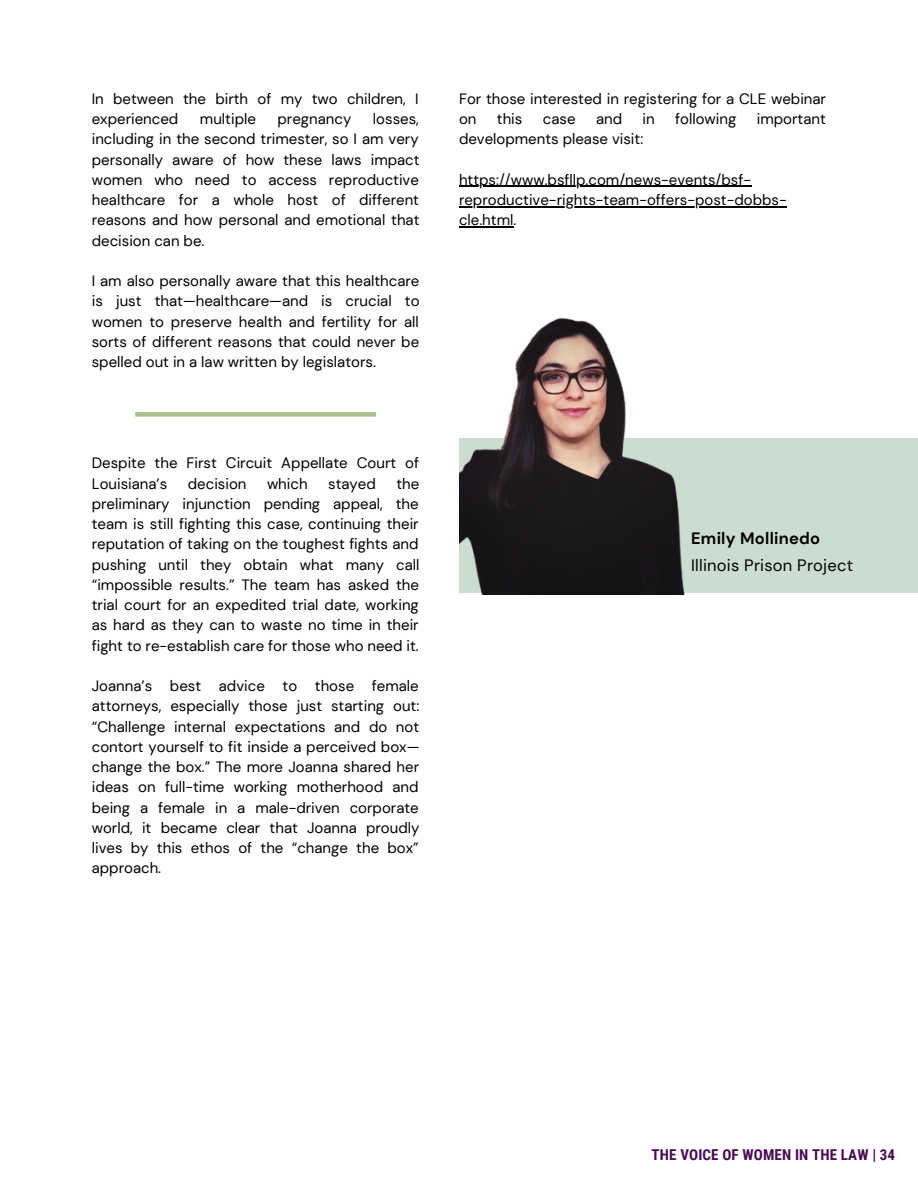
<style>
.page{position:relative;width:918px;height:1188px;background:#fff}
.page>*{position:absolute;margin:0;border:0;box-sizing:border-box;transform-origin:0 0}
.t1{font:16.5px "DM Sans";letter-spacing:.015em;color:#000}
.t2{font:700 16.5px "DM Sans";letter-spacing:.015em;color:#000}
.t3{font:15px/20.2px "DM Sans";color:#000}
.t4{font:700 15px "Roboto Condensed";letter-spacing:.01em;color:#4a0a55}
</style>
<div class="page">
<div style="left:135px;top:412px;width:241px;height:5px;background:#aabf8f"></div>
<hr style="left:459px;top:186px;width:292px;height:1px;background:#000">
<hr style="left:459px;top:206px;width:328px;height:1px;background:#000">
<hr style="left:459px;top:226px;width:54px;height:2px;background:#000">
<div style="left:460px;top:438px;width:458px;height:155px;background:#cbddd1"></div>
<img style="left:459px;top:318px;width:226px;height:276px">
<p class="t3" style="left:92px;top:89px;width:328px">In between the birth of my two children, I experienced</p>
<p class="t3" style="left:92px;top:109px;width:329px;text-align:justify;text-indent:281px">losses, including in the second trimester, so I am very personally aware of how these laws impact women who need to access reproductive healthcare for a whole host of different reasons and how personal and emotional that decision can be.</p>
<p class="t3" style="left:92px;top:271px;width:329px;text-align:justify">I am also personally aware that this healthcare is just that—healthcare—and is crucial to women to preserve health and fertility for all sorts of different reasons that could never be spelled out in a law written by legislators.</p>
<p class="t3" style="left:200px;top:109px;width:57px">multiple</p>
<p class="t3" style="left:278px;top:109px;width:75px">pregnancy</p>
<p class="t3" style="left:92px;top:453px;width:329px">Despite the First Circuit Appellate Court of<br>Louisiana’s</p>
<p class="t3" style="left:92px;top:473px;width:329px;text-align:justify;text-indent:305px">the preliminary injunction pending appeal, the team is still fighting this case, continuing their reputation of taking on the toughest fights and pushing until they obtain what many call “impossible results.” The team has asked the trial court for an expedited trial date, working as hard as they can to waste no time in their fight to re-establish care for those who need it.</p>
<p class="t3" style="left:92px;top:676px;width:329px;text-align:justify">Joanna’s best advice to those female attorneys, especially those just starting out: “Challenge internal expectations and do not contort yourself to fit inside a perceived box— change the box.” The more Joanna shared her ideas on full-time working motherhood and being a female in a male-driven corporate world, it became clear that Joanna proudly lives by this ethos of the “change the box” approach.</p>
<p class="t3" style="left:188px;top:473px;width:60px">decision</p>
<p class="t3" style="left:267px;top:473px;width:42px">which</p>
<p class="t3" style="left:328px;top:473px;width:49px">stayed</p>
<p class="t3" style="left:459px;top:89px;width:369px">For those interested in registering for a CLE webinar on</p>
<p class="t3" style="left:497px;top:109px;width:27px">this</p>
<p class="t3" style="left:543px;top:109px;width:34px">case</p>
<p class="t3" style="left:596px;top:109px;width:28px">and</p>
<p class="t3" style="left:643px;top:109px;width:14px">in</p>
<p class="t3" style="left:675px;top:109px;width:63px">following</p>
<p class="t3" style="left:757px;top:109px;width:71px">important</p>
<p class="t3" style="left:459px;top:129px;width:186px">developments please visit:</p>
<p class="t3" style="left:459px;top:170px;width:329px">https://www.bsfllp.com/news-events/bsf&shy;reproductive-rights-team-offers-post-dobbs&shy;cle.html.</p>
<p class="t2" style="left:691px;top:528px;width:131px">Emily Mollinedo</p>
<p class="t1" style="left:691px;top:555px;width:164px">Illinois Prison Project</p>
<p class="t4" style="left:652px;top:1146px;width:245px">THE VOICE OF WOMEN IN THE LAW | 34</p>
</div>
